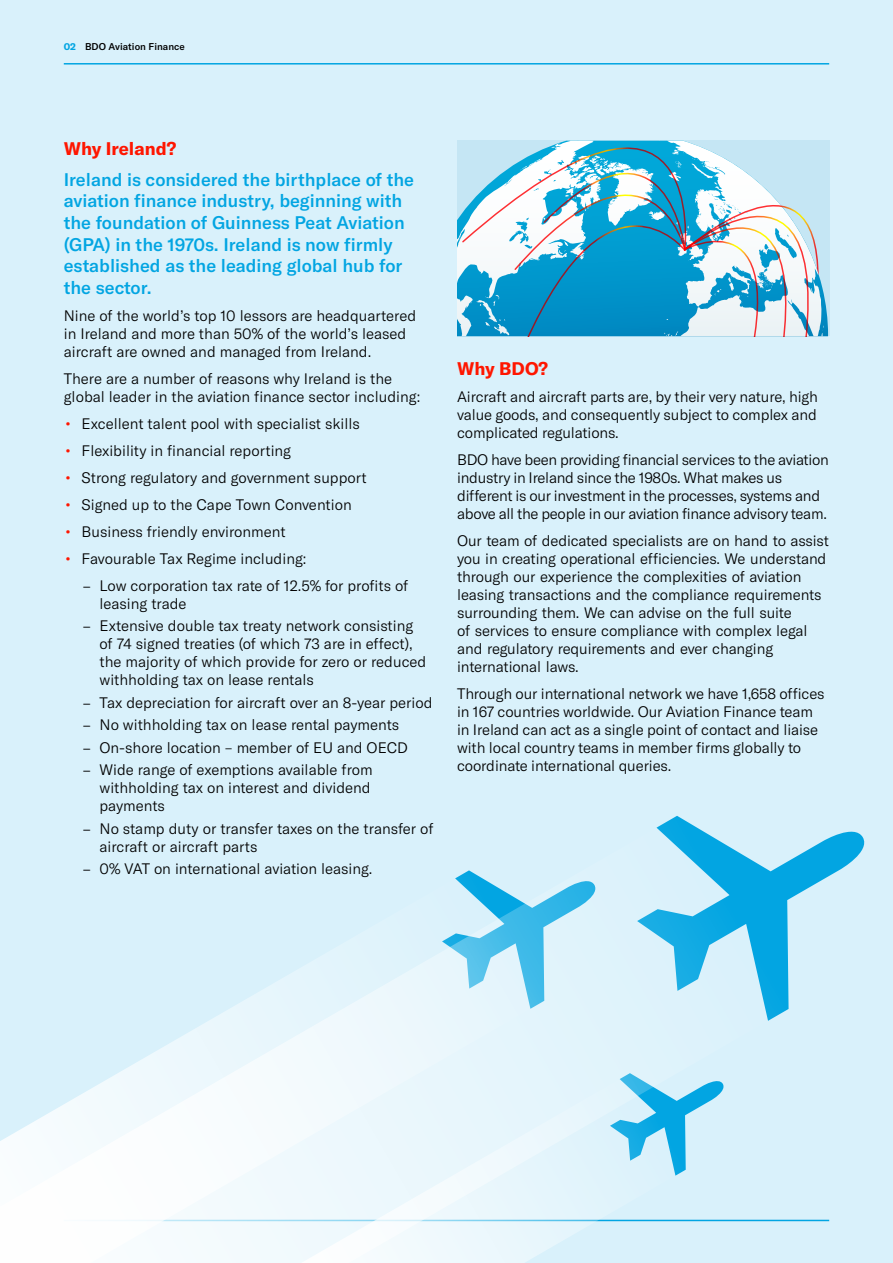
<style>
.page{position:relative;width:893px;height:1263px;background:#d9f1fb}
.page>*{position:absolute;margin:0;border:0;box-sizing:border-box;transform-origin:0 0}
.GT_America_Light_10p{font:500 18px/21.6px "GT America";color:#02a5e2}
.GT_America_Bold_10pt{font:700 18px "GT America";color:#ff1600}
.GT_America_Light_10p-2{font:300 15px/18px "GT America";letter-spacing:-.01em;color:#000}
.t1{font:500 9.75px "GT America";letter-spacing:.005em;color:#000}
.s1{font-weight:700;color:#02a5e2}
.s2{font-weight:500;color:#ff1600}
.s3{font-family:"Bliss Pro"}
</style>
<div class="page">
<hr style="left:64px;top:63px;width:765px;height:2px;background:#02a5e2">
<hr style="left:64px;top:1220px;width:765px;height:1px;background:#02a5e2">
<svg style="left:459px;top:141px;width:365px;height:196px;background:#7ec3dd"></svg>
<svg style="left:788px;top:831px;width:77px;height:179px"></svg>
<svg style="left:0;top:816px;width:788px;height:447px"></svg>
<p class="t1" style="left:64px;top:41px;width:123px"><span class="s1">02</span> BDO Aviation Finance</p>
<p class="GT_America_Bold_10pt" style="left:64px;top:137px;width:114px">Why Ireland?</p>
<p class="GT_America_Light_10p" style="left:64px;top:168px;width:352px">Ireland is considered the birthplace of the aviation finance industry, beginning with the foundation of Guinness Peat Aviation (GPA) in the 1970s. Ireland is now firmly established as the leading global hub for the sector.</p>
<p class="GT_America_Light_10p-2" style="left:64px;top:306px;width:354px">Nine of the world’s top 10 lessors are headquartered in Ireland and more than 50% of the world’s leased aircraft are owned and managed from Ireland.</p>
<p class="GT_America_Light_10p-2" style="left:64px;top:369px;width:358px">There are a number of reasons why Ireland is the global leader in the aviation finance sector including:</p>
<p class="GT_America_Light_10p-2" style="left:65px;top:414px;width:296px"><span class="s2">•</span> Excellent talent pool with specialist skills</p>
<p class="GT_America_Light_10p-2" style="left:65px;top:441px;width:227px"><span class="s2">•</span> Flexibility in financial reporting</p>
<p class="GT_America_Light_10p-2" style="left:65px;top:468px;width:303px"><span class="s2">•</span> Strong regulatory and government support</p>
<p class="GT_America_Light_10p-2" style="left:65px;top:495px;width:288px"><span class="s2">•</span> Signed up to the Cape Town Convention</p>
<p class="GT_America_Light_10p-2" style="left:65px;top:522px;width:222px"><span class="s2">•</span> Business friendly environment</p>
<p class="GT_America_Light_10p-2" style="left:65px;top:549px;width:242px"><span class="s2">•</span> Favourable Tax Regime including:</p>
<p class="GT_America_Light_10p-2" style="left:99px;top:576px;width:310px;text-indent:-16px"><span class="s3">–</span> Low corporation tax rate of 12.5% for profits of leasing trade</p>
<p class="GT_America_Light_10p-2" style="left:99px;top:617px;width:328px;text-indent:-16px"><span class="s3">–</span> Extensive double tax treaty network consisting of 74 signed treaties (of which 73 are in effect), the majority of which provide for zero or reduced withholding tax on lease rentals</p>
<p class="GT_America_Light_10p-2" style="left:83px;top:693px;width:351px"><span class="s3">–</span> Tax depreciation for aircraft over an 8-year period</p>
<p class="GT_America_Light_10p-2" style="left:83px;top:716px;width:317px"><span class="s3">–</span> No withholding tax on lease rental payments</p>
<p class="GT_America_Light_10p-2" style="left:83px;top:738px;width:326px"><span class="s3">–</span> On-shore location – member of EU and OECD</p>
<p class="GT_America_Light_10p-2" style="left:99px;top:761px;width:275px;text-indent:-16px"><span class="s3">–</span> Wide range of exemptions available from withholding tax on interest and dividend payments</p>
<p class="GT_America_Light_10p-2" style="left:99px;top:819px;width:335px;text-indent:-16px"><span class="s3">–</span> No stamp duty or transfer taxes on the transfer of aircraft or aircraft parts</p>
<p class="GT_America_Light_10p-2" style="left:83px;top:860px;width:291px"><span class="s3">–</span> 0% VAT on international aviation leasing.</p>
<p class="GT_America_Bold_10pt" style="left:457px;top:357px;width:92px">Why BDO?</p>
<p class="GT_America_Light_10p-2" style="left:457px;top:387px;width:362px;text-align:justify">Aircraft and aircraft parts are, by their very nature, high value goods, and consequently subject to complex and complicated regulations.</p>
<p class="GT_America_Light_10p-2" style="left:457px;top:450px;width:373px">BDO have been providing financial services to the aviation industry in Ireland since the 1980s. What makes us different is our investment in the processes, systems and above all the people in our aviation finance advisory team.</p>
<p class="GT_America_Light_10p-2" style="left:457px;top:531px;width:373px">Our team of dedicated specialists are on hand to assist you in creating operational efficiencies. We understand through our experience the complexities of aviation leasing transactions and the compliance requirements surrounding them. We can advise on the full suite<br>of services to ensure compliance with complex legal and regulatory requirements and ever changing international laws.</p>
<p class="GT_America_Light_10p-2" style="left:457px;top:684px;width:369px">Through our international network we have 1,658 offices in 167 countries worldwide. Our Aviation Finance team in Ireland can act as a single point of contact and liaise with local country teams in member firms globally to coordinate international queries.</p>
</div>
